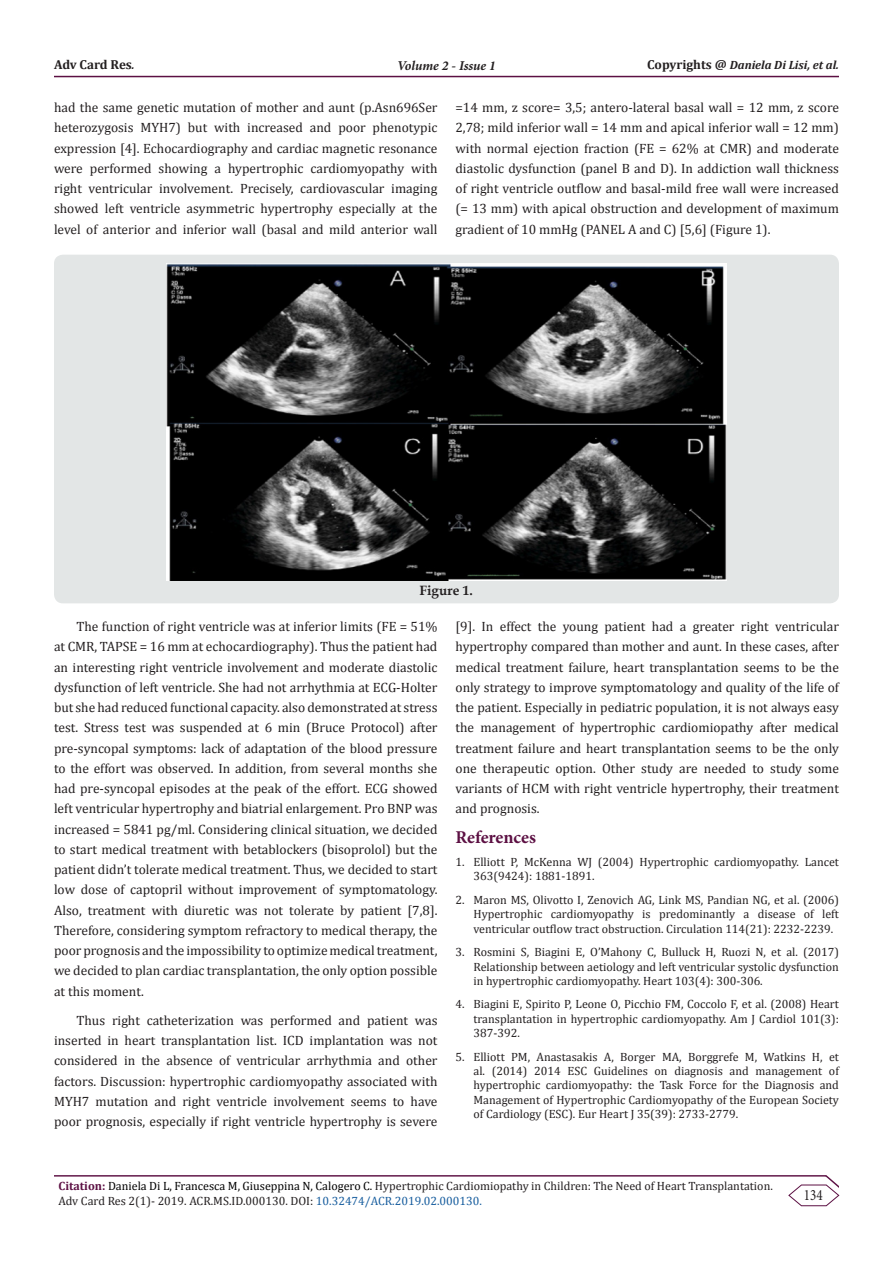
<style>
.page{position:relative;width:893px;height:1263px;background:#fff}
.page>*{position:absolute;margin:0;border:0;box-sizing:border-box;transform-origin:0 0}
.t1{font:700 18px "Minion Pro";letter-spacing:-.005em;color:#5c1043}
.t2{font:15.75px "Minion Pro";color:#231f20;scale:.83 1}
.t3{font:13.5px/20.2px "Cambria";color:#231f20;text-align:justify}
.t4{font:italic 700 13.5px "Minion Pro";letter-spacing:-.005em;color:#231f20}
.t5{font:700 13.5px "Book Antiqua";color:#231f20}
.t6{font:700 13.05px "Cambria";letter-spacing:-.015em;color:#231f20}
.t7{font:12px/14.4px "Cambria";color:#231f20;text-align:justify}
.t8{font:italic 700 12px "Cambria";color:#231f20}
.s1{font-style:italic;font-size:12px}
.s2{font-style:normal;font-size:13.05px}
.s3{font-weight:700;color:#5c1043}
.s4{color:#000}
.s5{color:#175d9e}
</style>
<div class="page">
<hr style="left:54px;top:1175px;width:772px;height:1px;background:#5c1043">
<hr style="left:54px;top:76px;width:785px;height:1px;background:#5c1043">
<svg style="left:788px;top:1175px;width:52px;height:31px"></svg>
<div style="left:54px;top:255px;width:785px;height:348px;background:#e3e6e6;border-radius:9px"></div>
<img style="left:167px;top:264px;width:559px;height:316px">
<p class="t6" style="left:54px;top:55px;width:82px">Adv Card Res<span class="s1">.</span></p>
<p class="t4" style="left:397px;top:56px;width:100px">Volume 2 - Issue 1</p>
<p class="t8" style="left:647px;top:56px;width:193px"><span class="s2">Copyrights @</span> Daniela Di Lisi, et al.</p>
<p class="t3" style="left:54px;top:97px;width:385px">had the same genetic mutation of mother and aunt (p.Asn696Ser heterozygosis MYH7) but with increased and poor phenotypic expression [4]. Echocardiography and cardiac magnetic resonance were performed showing a hypertrophic cardiomyopathy with right ventricular involvement. Precisely, cardiovascular imaging showed left ventricle asymmetric hypertrophy especially at the level of anterior and inferior wall (basal and mild anterior wall</p>
<p class="t3" style="left:455px;top:97px;width:385px">=14 mm, z score= 3,5; antero-lateral basal wall = 12 mm, z score 2,78; mild inferior wall = 14 mm and apical inferior wall = 12 mm) with normal ejection fraction (FE = 62% at CMR) and moderate diastolic dysfunction (panel B and D). In addiction wall thickness of right ventricle outflow and basal-mild free wall were increased (= 13 mm) with apical obstruction and development of maximum gradient of 10 mmHg (PANEL A and C) [5,6] (Figure 1).</p>
<p class="t5" style="left:420px;top:581px;width:55px">Figure 1.</p>
<p class="t3" style="left:54px;top:616px;width:385px;text-indent:22px">The function of right ventricle was at inferior limits (FE = 51% at CMR, TAPSE = 16 mm at echocardiography). Thus the patient had an interesting right ventricle involvement and moderate diastolic dysfunction of left ventricle. She had not arrhythmia at ECG-Holter but she had reduced functional capacity. also demonstrated at stress test. Stress test was suspended at 6 min (Bruce Protocol) after pre-syncopal symptoms: lack of adaptation of the blood pressure to the effort was observed. In addition, from several months she had pre-syncopal episodes at the peak of the effort. ECG showed left ventricular hypertrophy and biatrial enlargement. Pro BNP was increased = 5841 pg/ml. Considering clinical situation, we decided to start medical treatment with betablockers (bisoprolol) but the patient didn’t tolerate medical treatment. Thus, we decided to start low dose of captopril without improvement of symptomatology.<br>Also, treatment with diuretic was not tolerate by patient [7,8].<br>Therefore, considering symptom refractory to medical therapy, the poor prognosis and the impossibility to optimize medical treatment, we decided to plan cardiac transplantation, the only option possible at this moment.</p>
<p class="t3" style="left:54px;top:1010px;width:385px;text-indent:22px">Thus right catheterization was performed and patient was inserted in heart transplantation list. ICD implantation was not considered in the absence of ventricular arrhythmia and other factors. Discussion: hypertrophic cardiomyopathy associated with MYH7 mutation and right ventricle involvement seems to have poor prognosis, especially if right ventricle hypertrophy is severe</p>
<p class="t3" style="left:455px;top:616px;width:385px">[9]. In effect the young patient had a greater right ventricular hypertrophy compared than mother and aunt. In these cases, after medical treatment failure, heart transplantation seems to be the only strategy to improve symptomatology and quality of the life of the patient. Especially in pediatric population, it is not always easy the management of hypertrophic cardiomiopathy after medical treatment failure and heart transplantation seems to be the only one therapeutic option. Other study are needed to study some variants of HCM with right ventricle hypertrophy, their treatment and prognosis.</p>
<p class="t1" style="left:455px;top:824px;width:82px">References</p>
<p class="t7" style="left:473px;top:855px;width:367px;text-indent:-18px">1. Elliott P, McKenna WJ (2004) Hypertrophic cardiomyopathy. Lancet<br>363(9424): 1881-1891.</p>
<p class="t7" style="left:473px;top:892px;width:367px;text-indent:-18px">2. Maron MS, Olivotto I, Zenovich AG, Link MS, Pandian NG, et al. (2006)<br>Hypertrophic cardiomyopathy is predominantly a disease of left ventricular outflow tract obstruction. Circulation 114(21): 2232-2239.</p>
<p class="t7" style="left:473px;top:945px;width:367px;text-indent:-18px">3. Rosmini S, Biagini E, O’Mahony C, Bulluck H, Ruozi N, et al. (2017)<br>Relationship between aetiology and left ventricular systolic dysfunction in hypertrophic cardiomyopathy. Heart 103(4): 300-306.</p>
<p class="t7" style="left:473px;top:997px;width:367px;text-indent:-18px">4. Biagini E, Spirito P, Leone O, Picchio FM, Coccolo F, et al. (2008) Heart transplantation in hypertrophic cardiomyopathy. Am J Cardiol 101(3):<br>387-392.</p>
<p class="t7" style="left:473px;top:1049px;width:367px;text-indent:-18px">5. Elliott PM, Anastasakis A, Borger MA, Borggrefe M, Watkins H, et al. (2014) 2014 ESC Guidelines on diagnosis and management of hypertrophic cardiomyopathy: the Task Force for the Diagnosis and Management of Hypertrophic Cardiomyopathy of the European Society of Cardiology (ESC). Eur Heart J 35(39): 2733-2779.</p>
<p class="t7" style="left:58px;top:1178px;width:716px;line-height:15px"><span class="s3">Citation:</span> <span class="s4">Daniela Di L, Francesca M, Giuseppina N, Calogero C.</span> Hypertrophic Cardiomiopathy in Children: The Need of Heart Transplantation.<br>Adv Card Res 2(1)- 2019. ACR.MS.ID.000130. DOI: <span class="s5">10.32474/ACR.2019.02.000130.</span></p>
<p class="t2" style="left:804px;top:1184px;width:24px">134</p>
</div>
